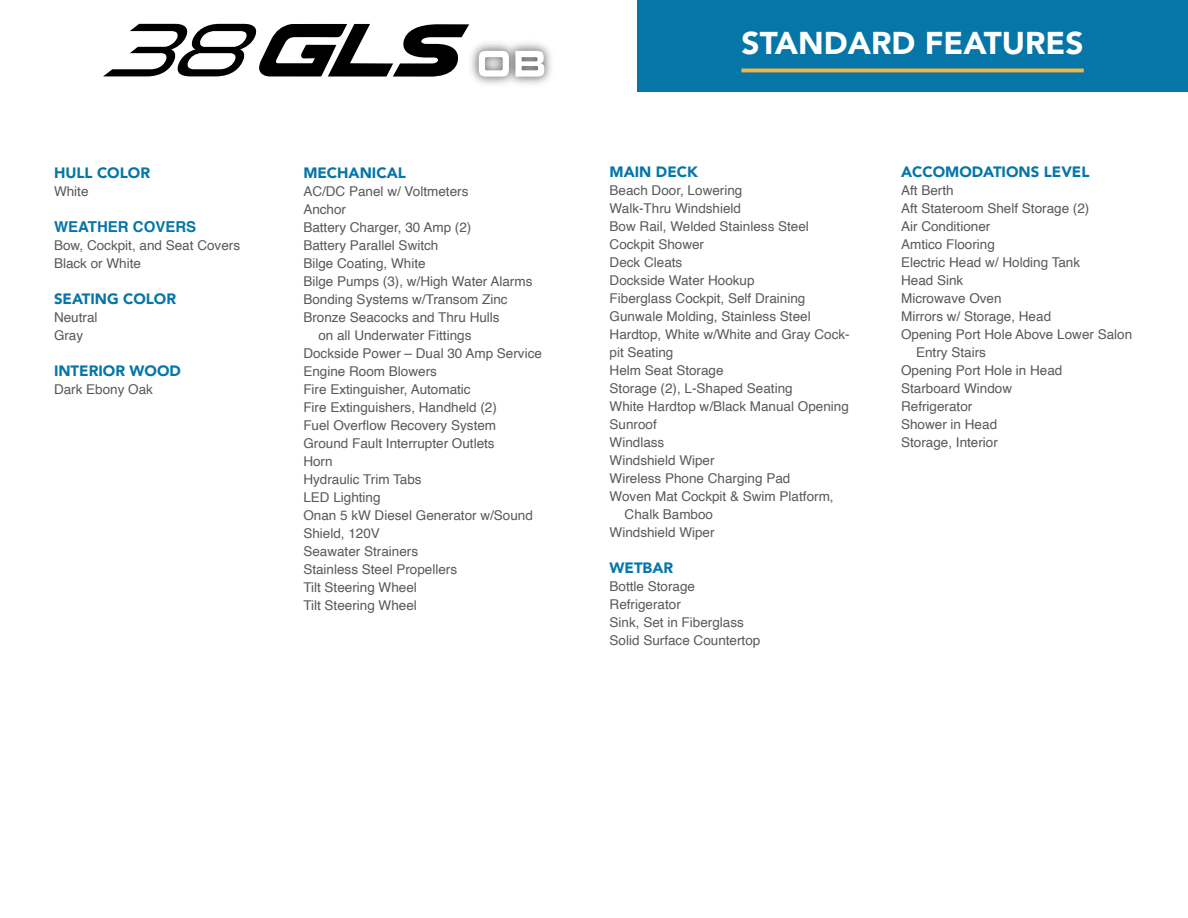
<style>
.page{position:relative;width:1188px;height:918px;background:#fff}
.page>*{position:absolute;margin:0;border:0;box-sizing:border-box;transform-origin:0 0}
.t1{font:900 31.5px "Avenir";color:#fff}
.t2{font:900 15px "Avenir";color:#0576a7}
.t3{font:700 15px "Helvetica";color:#0576a7}
.t4{font:13.5px/18px "Helvetica";color:#58595b}
.t5{font:13.5px/18px "Helvetica";color:#585a5b}
</style>
<div class="page">
<div style="left:637px;top:0;width:551px;height:92px;background:#0576a7"></div>
<hr style="left:741px;top:69px;width:343px;height:3px;background:#f3b442">
<svg style="left:103px;top:24px;width:366px;height:53px"></svg>
<img style="left:465px;top:37px;width:86px;height:48px">
<svg style="left:479px;top:51px;width:65px;height:26px"></svg>
<p class="t2" style="left:54px;top:160px;width:98px">HULL COLOR</p>
<p class="t4" style="left:54px;top:182px;width:36px">White</p>
<p class="t3" style="left:54px;top:217px;width:144px">WEATHER COVERS</p>
<p class="t4" style="left:54px;top:236px;width:188px">Bow, Cockpit, and Seat Covers<br>Black or White</p>
<p class="t2" style="left:54px;top:286px;width:124px">SEATING COLOR</p>
<p class="t4" style="left:54px;top:308px;width:45px">Neutral<br>Gray</p>
<p class="t2" style="left:54px;top:358px;width:128px">INTERIOR WOOD</p>
<p class="t4" style="left:54px;top:380px;width:101px">Dark Ebony Oak</p>
<p class="t2" style="left:303px;top:160px;width:104px">MECHANICAL</p>
<p class="t4" style="left:303px;top:182px;width:167px">AC/DC Panel w/ Voltmeters</p>
<p class="t4" style="left:303px;top:200px;width:44px">Anchor</p>
<p class="t4" style="left:303px;top:218px;width:170px">Battery Charger, 30 Amp (2)</p>
<p class="t4" style="left:303px;top:236px;width:137px">Battery Parallel Switch</p>
<p class="t4" style="left:303px;top:254px;width:124px">Bilge Coating, White</p>
<p class="t4" style="left:303px;top:272px;width:231px">Bilge Pumps (3), w/High Water Alarms</p>
<p class="t4" style="left:303px;top:290px;width:206px">Bonding Systems w/Transom Zinc</p>
<p class="t4" style="left:303px;top:308px;width:198px">Bronze Seacocks and Thru Hulls</p>
<p class="t4" style="left:318px;top:326px;width:155px">on all Underwater Fittings</p>
<p class="t4" style="left:303px;top:344px;width:240px">Dockside Power – Dual 30 Amp Service</p>
<p class="t4" style="left:303px;top:362px;width:135px">Engine Room Blowers</p>
<p class="t4" style="left:303px;top:380px;width:169px">Fire Extinguisher, Automatic</p>
<p class="t4" style="left:303px;top:398px;width:195px">Fire Extinguishers, Handheld (2)</p>
<p class="t4" style="left:303px;top:416px;width:194px">Fuel Overflow Recovery System</p>
<p class="t4" style="left:303px;top:434px;width:193px">Ground Fault Interrupter Outlets</p>
<p class="t4" style="left:303px;top:452px;width:31px">Horn</p>
<p class="t4" style="left:303px;top:470px;width:120px">Hydraulic Trim Tabs</p>
<p class="t4" style="left:303px;top:488px;width:79px">LED Lighting</p>
<p class="t4" style="left:303px;top:506px;width:231px">Onan 5 kW Diesel Generator w/Sound</p>
<p class="t4" style="left:303px;top:524px;width:78px">Shield, 120V</p>
<p class="t4" style="left:303px;top:542px;width:116px">Seawater Strainers</p>
<p class="t4" style="left:303px;top:560px;width:155px">Stainless Steel Propellers</p>
<p class="t4" style="left:303px;top:578px;width:115px">Tilt Steering Wheel</p>
<p class="t4" style="left:303px;top:596px;width:115px">Tilt Steering Wheel</p>
<h1 class="t1" style="left:742px;top:16px;width:343px">STANDARD FEATURES</h1>
<p class="t2" style="left:610px;top:159px;width:90px">MAIN DECK</p>
<p class="t5" style="left:610px;top:182px;width:134px">Beach Door, Lowering</p>
<p class="t5" style="left:610px;top:200px;width:133px">Walk-Thru Windshield</p>
<p class="t5" style="left:610px;top:218px;width:201px">Bow Rail, Welded Stainless Steel</p>
<p class="t5" style="left:610px;top:236px;width:96px">Cockpit Shower</p>
<p class="t5" style="left:610px;top:254px;width:74px">Deck Cleats</p>
<p class="t5" style="left:610px;top:272px;width:147px">Dockside Water Hookup</p>
<p class="t5" style="left:610px;top:290px;width:197px">Fiberglass Cockpit, Self Draining</p>
<p class="t5" style="left:610px;top:308px;width:203px">Gunwale Molding, Stainless Steel</p>
<p class="t5" style="left:610px;top:326px;width:242px">Hardtop, White w/White and Gray Cock-</p>
<p class="t5" style="left:610px;top:344px;width:65px">pit Seating</p>
<p class="t5" style="left:610px;top:362px;width:116px">Helm Seat Storage</p>
<p class="t5" style="left:610px;top:380px;width:185px">Storage (2), L-Shaped Seating</p>
<p class="t5" style="left:610px;top:398px;width:241px">White Hardtop w/Black Manual Opening</p>
<p class="t5" style="left:610px;top:416px;width:49px">Sunroof</p>
<p class="t5" style="left:610px;top:434px;width:56px">Windlass</p>
<p class="t5" style="left:610px;top:452px;width:107px">Windshield Wiper</p>
<p class="t5" style="left:610px;top:470px;width:182px">Wireless Phone Charging Pad</p>
<p class="t5" style="left:610px;top:488px;width:226px">Woven Mat Cockpit &amp; Swim Platform,</p>
<p class="t5" style="left:625px;top:506px;width:90px">Chalk Bamboo</p>
<p class="t5" style="left:610px;top:524px;width:107px">Windshield Wiper</p>
<p class="t2" style="left:610px;top:555px;width:65px">WETBAR</p>
<p class="t5" style="left:610px;top:578px;width:152px">Bottle Storage<br>Refrigerator<br>Sink, Set in Fiberglass<br>Solid Surface Countertop</p>
<p class="t2" style="left:901px;top:159px;width:190px">ACCOMODATIONS LEVEL</p>
<p class="t4" style="left:901px;top:182px;width:54px">Aft Berth</p>
<p class="t4" style="left:901px;top:200px;width:190px">Aft Stateroom Shelf Storage (2)</p>
<p class="t4" style="left:901px;top:218px;width:91px">Air Conditioner</p>
<p class="t4" style="left:901px;top:236px;width:95px">Amtico Flooring</p>
<p class="t4" style="left:901px;top:254px;width:181px">Electric Head w/ Holding Tank</p>
<p class="t4" style="left:901px;top:272px;width:64px">Head Sink</p>
<p class="t4" style="left:901px;top:290px;width:102px">Microwave Oven</p>
<p class="t4" style="left:901px;top:308px;width:152px">Mirrors w/ Storage, Head</p>
<p class="t4" style="left:901px;top:326px;width:233px">Opening Port Hole Above Lower Salon</p>
<p class="t4" style="left:916px;top:344px;width:71px">Entry Stairs</p>
<p class="t4" style="left:901px;top:362px;width:163px">Opening Port Hole in Head</p>
<p class="t4" style="left:901px;top:380px;width:113px">Starboard Window</p>
<p class="t4" style="left:901px;top:398px;width:73px">Refrigerator</p>
<p class="t4" style="left:901px;top:416px;width:98px">Shower in Head</p>
<p class="t4" style="left:901px;top:434px;width:98px">Storage, Interior</p>
</div>
